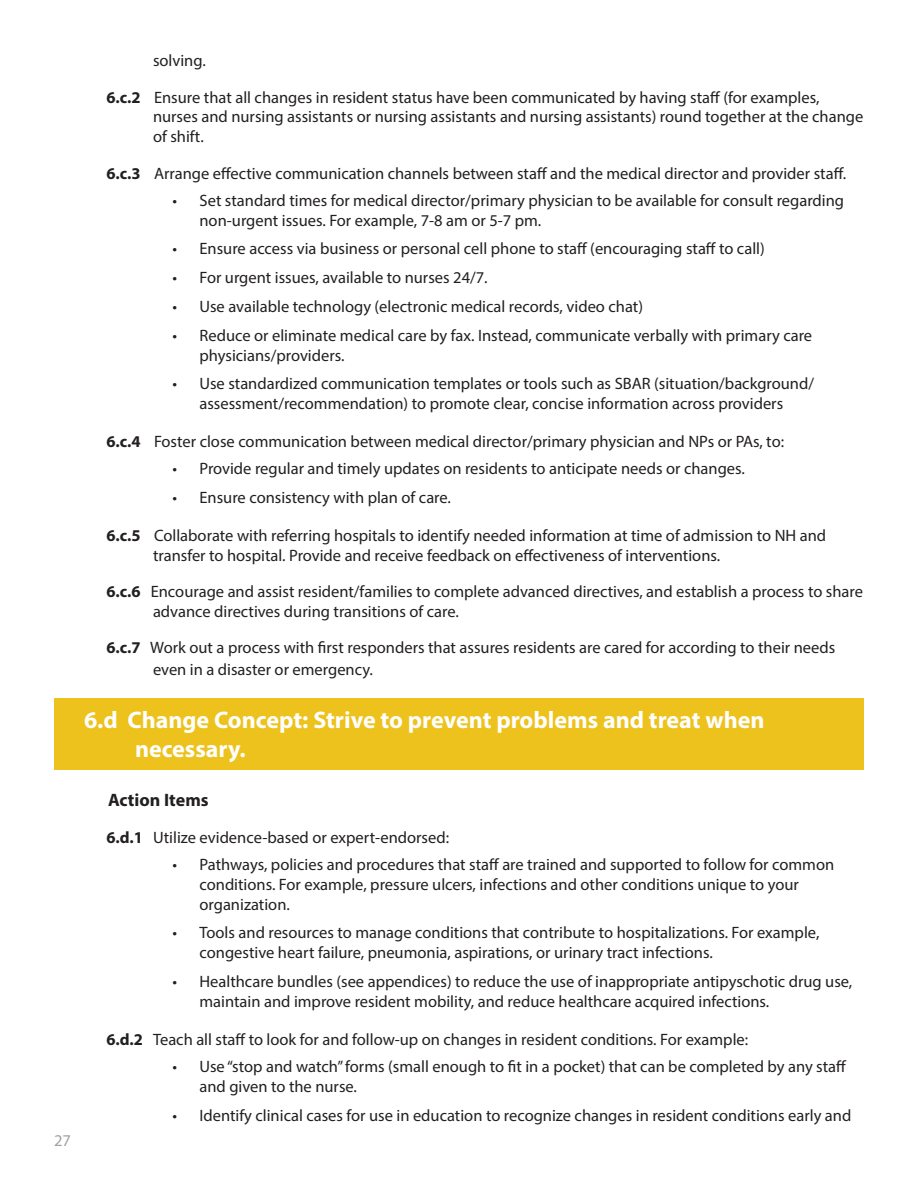
<style>
.page{position:relative;width:918px;height:1188px;background:#fff}
.page>*{position:absolute;margin:0;border:0;box-sizing:border-box;transform-origin:0 0}
.t1{font:700 24px/28.8px "Myriad Pro";color:#fff}
.Action_Items{font:700 18px "Myriad Pro";color:#231f20}
.Indented_Action_Item{font:16.5px/19.8px "Myriad Pro";color:#231f20}
.t2{font:16.5px "Myriad Pro";color:#a1a1a5}
.s1{font-weight:700}
</style>
<div class="page">
<div style="left:54px;top:698px;width:810px;height:72px;background:#eec21c"></div>
<p class="t2" style="left:54px;top:1131px;width:18px">27</p>
<p class="Indented_Action_Item" style="left:153px;top:51px;width:54px">solving.</p>
<p class="Indented_Action_Item" style="left:153px;top:87px;width:712px;text-indent:-46px"><span class="s1">6.c.2</span> Ensure that all changes in resident status have been communicated by having staff (for examples, nurses and nursing assistants or nursing assistants and nursing assistants) round together at the change of shift.</p>
<p class="Indented_Action_Item" style="left:106px;top:163px;width:741px"><span class="s1">6.c.3</span> Arrange effective communication channels between staff and the medical director and provider staff.</p>
<p class="Indented_Action_Item" style="left:200px;top:190px;width:646px;text-indent:-27px">• Set standard times for medical director/primary physician to be available for consult regarding non-urgent issues. For example, 7-8 am or 5-7 pm.</p>
<p class="Indented_Action_Item" style="left:172px;top:239px;width:594px">• Ensure access via business or personal cell phone to staff (encouraging staff to call)</p>
<p class="Indented_Action_Item" style="left:172px;top:268px;width:317px">• For urgent issues, available to nurses 24/7.</p>
<p class="Indented_Action_Item" style="left:172px;top:296px;width:472px">• Use available technology (electronic medical records, video chat)</p>
<p class="Indented_Action_Item" style="left:200px;top:325px;width:614px;text-indent:-27px">• Reduce or eliminate medical care by fax. Instead, communicate verbally with primary care physicians/providers.</p>
<p class="Indented_Action_Item" style="left:172px;top:374px;width:643px;text-align:center">• Use standardized communication templates or tools such as SBAR (situation/background/ assessment/recommendation) to promote clear, concise information across providers</p>
<p class="Indented_Action_Item" style="left:106px;top:431px;width:679px"><span class="s1">6.c.4</span> Foster close communication between medical director/primary physician and NPs or PAs, to:</p>
<p class="Indented_Action_Item" style="left:172px;top:459px;width:574px">• Provide regular and timely updates on residents to anticipate needs or changes.</p>
<p class="Indented_Action_Item" style="left:172px;top:487px;width:280px">• Ensure consistency with plan of care.</p>
<p class="Indented_Action_Item" style="left:153px;top:525px;width:675px;text-indent:-46px"><span class="s1">6.c.5</span> Collaborate with referring hospitals to identify needed information at time of admission to NH and transfer to hospital. Provide and receive feedback on effectiveness of interventions.</p>
<p class="Indented_Action_Item" style="left:153px;top:581px;width:712px;text-indent:-46px"><span class="s1">6.c.6</span> Encourage and assist resident/families to complete advanced directives, and establish a process to share advance directives during transitions of care.</p>
<p class="Indented_Action_Item" style="left:153px;top:637px;width:684px;line-height:21.6px;text-indent:-46px"><span class="s1">6.c.7</span> Work out a process with first responders that assures residents are cared for according to their needs even in a disaster or emergency.</p>
<p class="t1" style="left:135px;top:705px;width:631px;text-indent:-51px">6.d Change Concept: Strive to prevent problems and treat when necessary.</p>
<p class="Action_Items" style="left:108px;top:789px;width:102px">Action Items</p>
<p class="Indented_Action_Item" style="left:106px;top:827px;width:344px"><span class="s1">6.d.1</span> Utilize evidence-based or expert-endorsed:</p>
<p class="Indented_Action_Item" style="left:200px;top:854px;width:636px;text-indent:-27px">• Pathways, policies and procedures that staff are trained and supported to follow for common conditions. For example, pressure ulcers, infections and other conditions unique to your organization.</p>
<p class="Indented_Action_Item" style="left:200px;top:923px;width:621px;text-indent:-27px">• Tools and resources to manage conditions that contribute to hospitalizations. For example, congestive heart failure, pneumonia, aspirations, or urinary tract infections.</p>
<p class="Indented_Action_Item" style="left:200px;top:971px;width:654px;text-indent:-27px">• Healthcare bundles (see appendices) to reduce the use of inappropriate antipyschotic drug use, maintain and improve resident mobility, and reduce healthcare acquired infections.</p>
<p class="Indented_Action_Item" style="left:106px;top:1029px;width:643px"><span class="s1">6.d.2</span> Teach all staff to look for and follow-up on changes in resident conditions. For example:</p>
<p class="Indented_Action_Item" style="left:200px;top:1056px;width:648px;text-indent:-27px">• Use “stop and watch” forms (small enough to fit in a pocket) that can be completed by any staff and given to the nurse.</p>
<p class="Indented_Action_Item" style="left:172px;top:1105px;width:680px">• Identify clinical cases for use in education to recognize changes in resident conditions early and</p>
</div>
